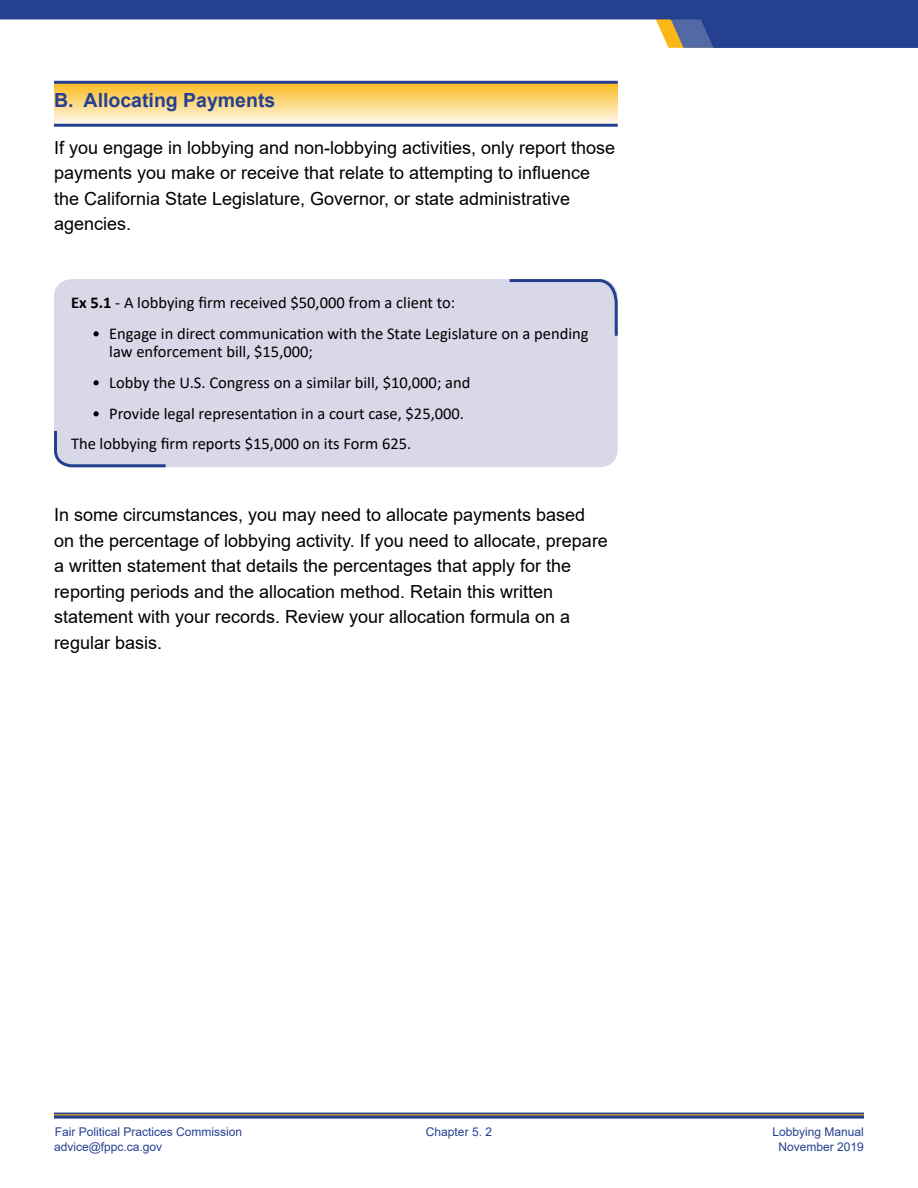
<style>
.page{position:relative;width:918px;height:1188px;background:#fff}
.page>*{position:absolute;margin:0;border:0;box-sizing:border-box;transform-origin:0 0}
.t1{font:700 19.5px "Arial";color:#25408f}
.t2{font:18px/25.5px "Arial";color:#000}
.t3{font:16.5px/18px "Calibri";color:#000}
.t4{font:12px/15px "Arial";color:#25408f}
.s1{font-weight:700}
</style>
<div class="page">
<svg style="left:54px;top:84px;width:564px;height:40px;background:#fad987"></svg>
<hr style="left:54px;top:81px;width:564px;height:3px;background:#25408f">
<hr style="left:54px;top:124px;width:564px;height:3px;background:#25408f">
<svg style="left:54px;top:1113px;width:810px;height:6px;background:#47598f"></svg>
<hr style="left:54px;top:1114px;width:810px;height:1px;background:#fab816">
<svg style="left:0;top:0;width:918px;height:48px;fill:#25408f"></svg>
<div style="left:54px;top:279px;width:564px;height:188px;background:#d8d8e9;border-radius:18px"></div>
<svg style="left:54px;top:431px;width:115px;height:37px"></svg>
<svg style="left:509px;top:279px;width:109px;height:57px"></svg>
<p class="t1" style="left:54px;top:86px;width:223px">B. Allocating Payments</p>
<p class="t2" style="left:54px;top:134px;width:563px">If you engage in lobbying and non-lobbying activities, only report those payments you make or receive that relate to attempting to influence the California State Legislature, Governor, or state administrative agencies.</p>
<p class="t3" style="left:71px;top:294px;width:386px"><span class="s1">Ex 5.1</span> - A lobbying firm received $50,000 from a client to:</p>
<p class="t3" style="left:109px;top:324px;width:481px;text-indent:-17px">• Engage in direct communication with the State Legislature on a pending law enforcement bill, $15,000;</p>
<p class="t3" style="left:92px;top:373px;width:380px">• Lobby the U.S. Congress on a similar bill, $10,000; and</p>
<p class="t3" style="left:71px;top:397px;width:395px;line-height:30.8px;text-indent:21px">• Provide legal representation in a court case, $25,000.<br>The lobbying firm reports $15,000 on its Form 625.</p>
<p class="t2" style="left:54px;top:502px;width:556px">In some circumstances, you may need to allocate payments based on the percentage of lobbying activity. If you need to allocate, prepare a written statement that details the percentages that apply for the reporting periods and the allocation method. Retain this written statement with your records. Review your allocation formula on a regular basis.</p>
<p class="t4" style="left:54px;top:1124px;width:190px">Fair Political Practices Commission advice@fppc.ca.gov</p>
<p class="t4" style="left:426px;top:1124px;width:68px">Chapter 5. 2</p>
<p class="t4" style="left:773px;top:1124px;width:93px;text-align:center">Lobbying Manual<br>November 2019</p>
</div>
